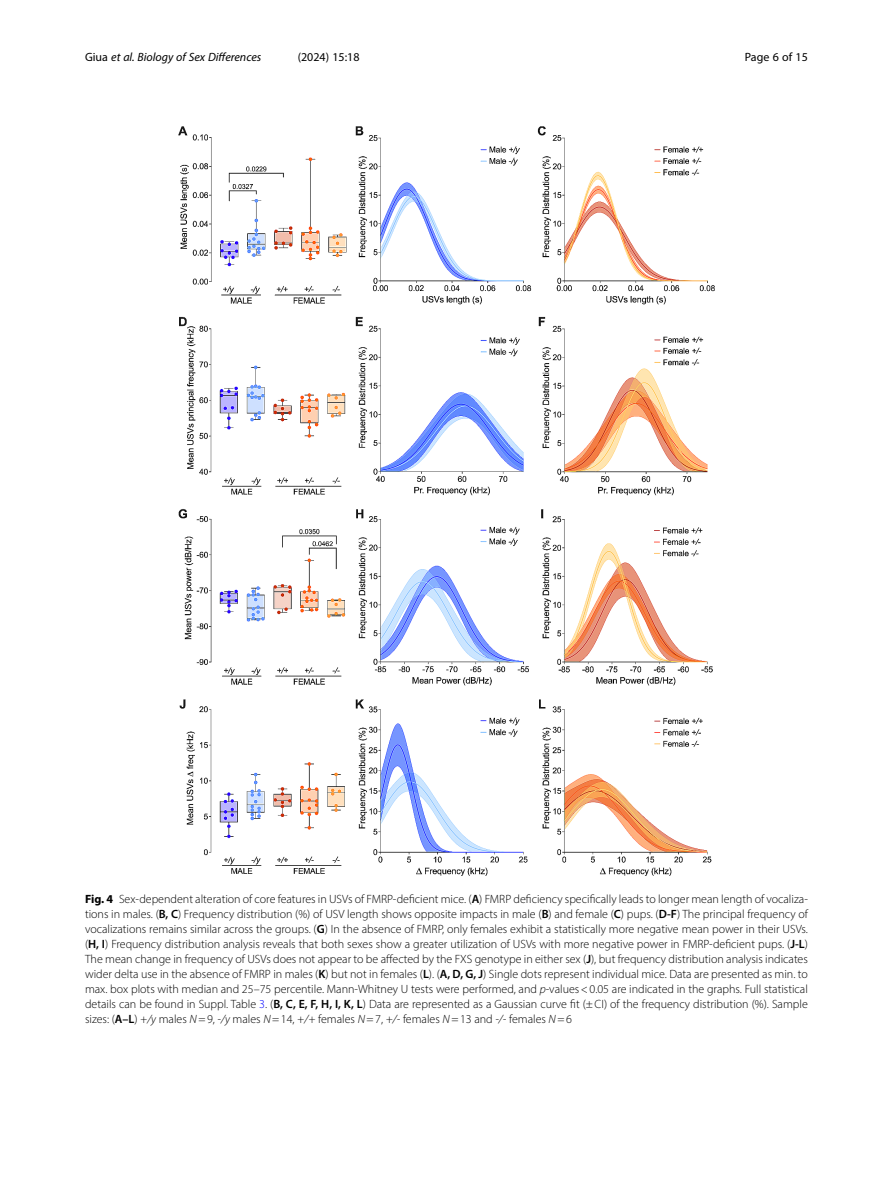
<style>
.page{position:relative;width:893px;height:1191px;background:#fff}
.page>*{position:absolute;margin:0;border:0;box-sizing:border-box;transform-origin:0 0}
.Figure_Caption{font:300 12px/15px "Myriad Pro";color:#000;text-align:justify}
.t1{font:italic 12px "Myriad Pro";color:#000}
.t2{font:12px "Myriad Pro";color:#000}
.s1{font-style:normal}
.s2{font-weight:700}
.s3{font-weight:600}
.s4{font-style:italic}
.s5{color:#00f}
</style>
<div class="page">
<img style="left:178px;top:126px;width:536px;height:750px">
<p class="t1" style="left:85px;top:50px;width:178px"><span class="s1">Giua</span> et al. Biology of Sex Differences</p>
<p class="t2" style="left:298px;top:50px;width:63px">(2024) 15:18</p>
<p class="t2" style="left:745px;top:50px;width:65px">Page 6 of 15</p>
<p class="Figure_Caption" style="left:85px;top:891px;width:724px"><span class="s2">Fig. 4</span> Sex-dependent alteration of core features in USVs of FMRP-deficient mice. (<span class="s3">A</span>) FMRP deficiency specifically leads to longer mean length of vocaliza&shy;tions in males. (<span class="s3">B, C</span>) Frequency distribution (%) of USV length shows opposite impacts in male (<span class="s3">B</span>) and female (<span class="s3">C</span>) pups. (<span class="s3">D-F</span>) The principal frequency of vocalizations remains similar across the groups. (<span class="s3">G</span>) In the absence of FMRP, only females exhibit a statistically more negative mean power in their USVs. (<span class="s3">H, I</span>) Frequency distribution analysis reveals that both sexes show a greater utilization of USVs with more negative power in FMRP-deficient pups. (<span class="s3">J-L</span>)<br>The mean change in frequency of USVs does not appear to be affected by the FXS genotype in either sex (<span class="s3">J</span>), but frequency distribution analysis indicates wider delta use in the absence of FMRP in males (<span class="s3">K</span>) but not in females (<span class="s3">L</span>). (<span class="s3">A, D, G, J</span>) Single dots represent individual mice. Data are presented as min. to max. box plots with median and 25–75 percentile. Mann-Whitney U tests were performed, and <span class="s4">p</span>-values&lt;0.05 are indicated in the graphs. Full statistical details can be found in Suppl. Table <span class="s5">3</span>. (<span class="s3">B, C, E, F, H, I, K, L</span>) Data are represented as a Gaussian curve fit (±CI) of the frequency distribution (%). Sample sizes: (<span class="s3">A–L</span>) <span class="s4">+/y</span> males <span class="s4">N</span>=9, <span class="s4">-/y</span> males <span class="s4">N</span>=14, <span class="s4">+/+</span> females <span class="s4">N</span>=7, <span class="s4">+/-</span> females <span class="s4">N</span>=13 and <span class="s4">-/-</span> females <span class="s4">N</span>=6</p>
</div>
